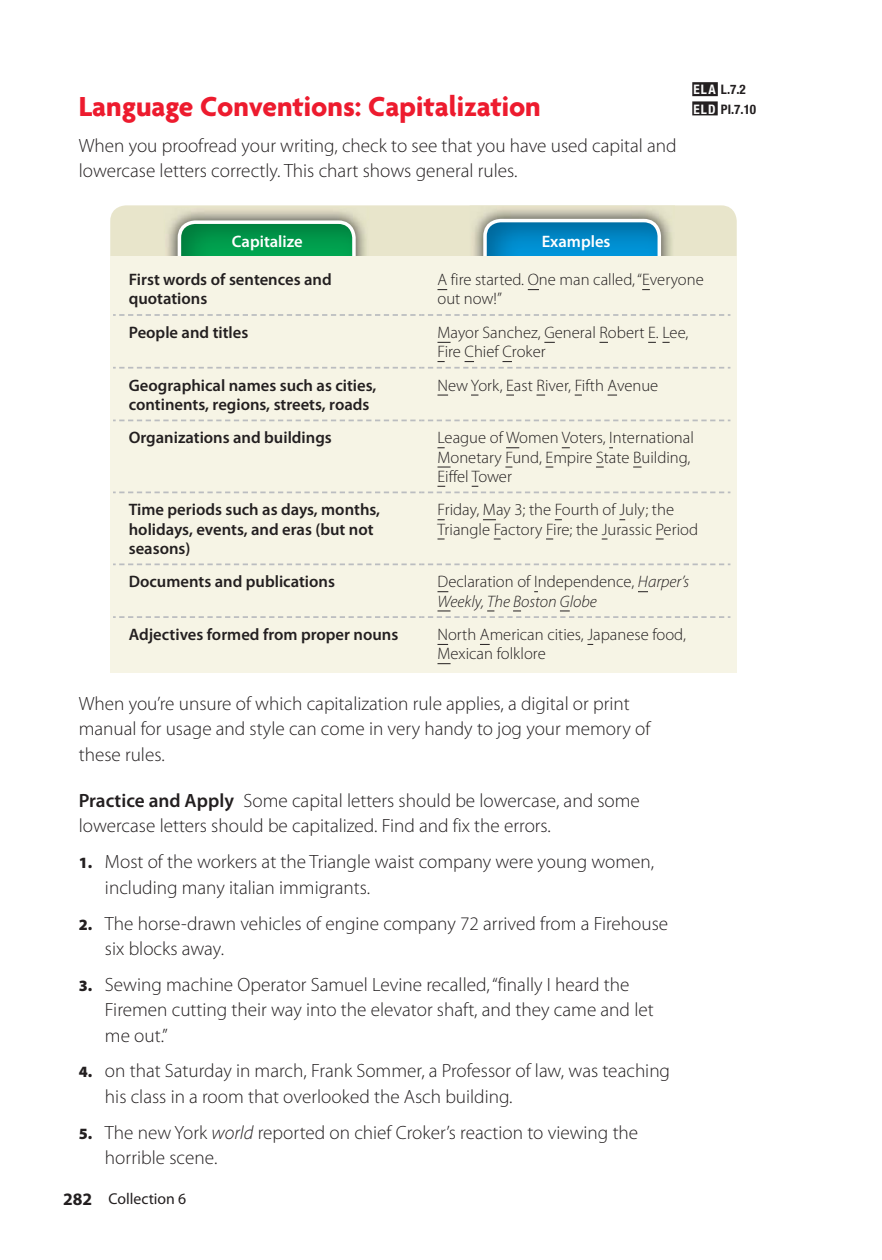
<style>
.page{position:relative;width:882px;height:1260px;background:#fff}
.page>*{position:absolute;margin:0;border:0;box-sizing:border-box;transform-origin:0 0}
.t1{font:700 29.75px "Agenda";color:#ed1b2e}
.t2{font:300 19.25px/25.4px "Myriad Pro";color:#231f20}
.t3{font:300 16.62px/19.2px "Myriad Pro";color:#231f20}
.t4{font:600 16.62px/19.2px "Myriad Pro";color:#231f20}
.t5{font:italic 300 16.62px/19.2px "Myriad Pro";color:#231f20}
.t6{font:600 16.62px "Myriad Pro";color:#fff}
.t7{font:15.75px "Myriad Pro";color:#231f20}
.t8{font:700 condensed 13.12px/19.2px "Helvetica Neue LT Std";letter-spacing:.08em;color:#231f20}
.s1{color:#fbfbfb}
.s2{font-style:normal}
.s3{font-weight:600}
.s4{font-weight:900;font-size:15.75px}
.s5{font-style:italic}
.s6{font-weight:700;font-size:17.5px}
</style>
<div class="page">
<svg style="left:110px;top:205px;width:627px;height:51px;background:#e9e6cf"></svg>
<img style="left:165px;top:208px;width:203px;height:9px">
<img style="left:471px;top:206px;width:203px;height:11px">
<div style="left:110px;top:256px;width:627px;height:416px;background:#f6f4e5"></div>
<svg style="left:113px;top:420px;width:617px;height:1px"></svg>
<svg style="left:113px;top:563px;width:617px;height:2px"></svg>
<svg style="left:113px;top:217px;width:617px;height:99px"></svg>
<svg style="left:438px;top:342px;width:13px;height:1px"></svg>
<svg style="left:113px;top:361px;width:617px;height:8px"></svg>
<svg style="left:506px;top:447px;width:13px;height:1px"></svg>
<svg style="left:438px;top:467px;width:13px;height:1px"></svg>
<svg style="left:113px;top:486px;width:617px;height:7px"></svg>
<svg style="left:483px;top:519px;width:13px;height:1px"></svg>
<svg style="left:113px;top:611px;width:617px;height:7px"></svg>
<svg style="left:438px;top:663px;width:13px;height:1px"></svg>
<div style="left:692px;top:82px;width:26px;height:14px;background:#231f20"></div>
<div style="left:692px;top:101px;width:26px;height:14px;background:#231f20"></div>
<h1 class="t1" style="left:79px;top:95px;width:464px">Language Conventions: Capitalization</h1>
<p class="t2" style="left:79px;top:134px;width:600px">When you proofread your writing, check to see that you have used capital and lowercase letters correctly. This chart shows general rules.</p>
<p class="t8" style="left:694px;top:80px;width:64px"><span class="s1">ELA</span> L.7.2<br><span class="s1">ELD</span> PI.7.10</p>
<p class="t6" style="left:232px;top:235px;width:72px">Capitalize</p>
<p class="t6" style="left:542px;top:235px;width:70px">Examples</p>
<p class="t4" style="left:129px;top:272px;width:204px">First words of sentences and quotations</p>
<p class="t3" style="left:438px;top:272px;width:268px">A fire started. One man called, “Everyone out now!”</p>
<p class="t4" style="left:129px;top:324px;width:121px">People and titles</p>
<p class="t3" style="left:438px;top:324px;width:252px">Mayor Sanchez, General Robert E. Lee,<br>Fire Chief Croker</p>
<p class="t4" style="left:129px;top:377px;width:249px">Geographical names such as cities, continents, regions, streets, roads</p>
<p class="t3" style="left:438px;top:377px;width:222px">New York, East River, Fifth Avenue</p>
<p class="t4" style="left:129px;top:430px;width:205px">Organizations and buildings</p>
<p class="t3" style="left:438px;top:430px;width:258px">League of Women Voters, International<br>Monetary Fund, Empire State Building,<br>Eiffel Tower</p>
<p class="t4" style="left:129px;top:502px;width:253px">Time periods such as days, months, holidays, events, and eras (but not seasons)</p>
<p class="t3" style="left:438px;top:502px;width:262px">Friday, May 3; the Fourth of July; the<br>Triangle Factory Fire; the Jurassic Period</p>
<p class="t4" style="left:129px;top:574px;width:208px">Documents and publications</p>
<p class="t5" style="left:438px;top:574px;width:253px"><span class="s2">Declaration of Independence,</span> Harper’s<br>Weekly, The Boston Globe</p>
<p class="t4" style="left:129px;top:627px;width:271px">Adjectives formed from proper nouns</p>
<p class="t3" style="left:438px;top:627px;width:250px">North American cities, Japanese food,<br>Mexican folklore</p>
<p class="t2" style="left:79px;top:693px;width:573px">When you’re unsure of which capitalization rule applies, a digital or print manual for usage and style can come in very handy to jog your memory of these rules.</p>
<p class="t2" style="left:79px;top:790px;width:563px"><span class="s3">Practice and Apply</span> Some capital letters should be lowercase, and some lowercase letters should be capitalized. Find and fix the errors.</p>
<p class="t2" style="left:105px;top:851px;width:551px;text-indent:-26px"><span class="s4">1.</span> Most of the workers at the Triangle waist company were young women, including many italian immigrants.</p>
<p class="t2" style="left:105px;top:912px;width:565px;text-indent:-26px"><span class="s4">2.</span> The horse-drawn vehicles of engine company 72 arrived from a Firehouse six blocks away.</p>
<p class="t2" style="left:105px;top:974px;width:550px;text-indent:-26px"><span class="s4">3.</span> Sewing machine Operator Samuel Levine recalled, “finally I heard the<br>Firemen cutting their way into the elevator shaft, and they came and let me out.”</p>
<p class="t2" style="left:105px;top:1060px;width:567px;text-indent:-26px"><span class="s4">4.</span> on that Saturday in march, Frank Sommer, a Professor of law, was teaching his class in a room that overlooked the Asch building.</p>
<p class="t2" style="left:105px;top:1122px;width:535px;text-indent:-26px"><span class="s4">5.</span> The new York <span class="s5">world</span> reported on chief Croker’s reaction to viewing the horrible scene.</p>
<p class="t7" style="left:63px;top:1192px;width:125px"><span class="s6">282</span> Collection 6</p>
</div>
